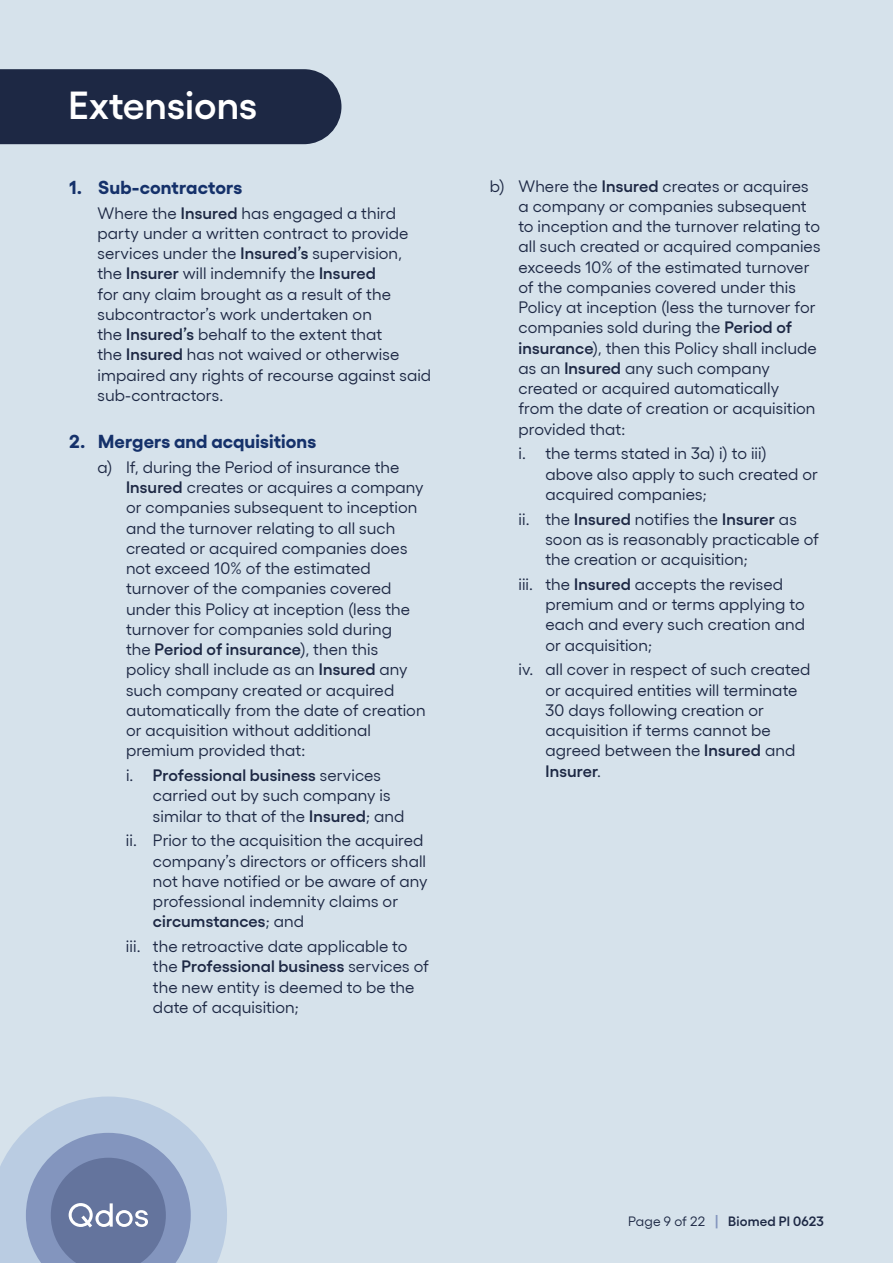
<style>
.page{position:relative;width:893px;height:1263px;background:#d6e2eb}
.page>*{position:absolute;margin:0;border:0;box-sizing:border-box;transform-origin:0 0}
.t1{font:600 39px "Gellix";color:#fff}
.t2{font:700 18.75px "Gellix";letter-spacing:.005em;color:#15316a}
.t3{font:16.5px/20.2px "Gellix";letter-spacing:.005em;color:#1d2844}
.t4{font:600 13.5px "Gellix";letter-spacing:.015em;color:#1d2844}
.s1{font-weight:600}
.s2{font-weight:400}
.s3{font-size:13.8px;color:#8395be}
</style>
<div class="page">
<svg style="left:0;top:1096px;width:227px;height:167px"></svg>
<div style="left:0;top:69px;width:341px;height:75px;background:#1d2844"></div>
<h1 class="t1" style="left:68px;top:75px;width:190px">Extensions</h1>
<p class="t2" style="left:69px;top:172px;width:175px">1. Sub-contractors</p>
<p class="t3" style="left:97px;top:201px;width:335px">Where the <span class="s1">Insured</span> has engaged a third party under a written contract to provide services under the <span class="s1">Insured’s</span> supervision,<br>the <span class="s1">Insurer</span> will indemnify the <span class="s1">Insured<br></span>for any claim brought as a result of the subcontractor’s work undertaken on<br>the <span class="s1">Insured’s</span> behalf to the extent that<br>the <span class="s1">Insured</span> has not waived or otherwise impaired any rights of recourse against said sub-contractors.</p>
<p class="t2" style="left:69px;top:426px;width:249px">2. Mergers and acquisitions</p>
<p class="t3" style="left:126px;top:455px;width:301px;text-indent:-28px">a) If, during the Period of insurance the <span class="s1">Insured</span> creates or acquires a company or companies subsequent to inception and the turnover relating to all such created or acquired companies does not exceed 10% of the estimated turnover of the companies covered under this Policy at inception (less the turnover for companies sold during<br>the <span class="s1">Period of insurance</span>), then this policy shall include as an <span class="s1">Insured</span> any such company created or acquired automatically from the date of creation or acquisition without additional premium provided that:</p>
<p class="t3" style="left:153px;top:763px;width:253px;text-indent:-27px">i. <span class="s1">Professional business</span> services carried out by such company is similar to that of the <span class="s1">Insured</span>; and</p>
<p class="t3" style="left:153px;top:829px;width:276px;text-indent:-27px">ii. Prior to the acquisition the acquired company’s directors or officers shall not have notified or be aware of any professional indemnity claims or <span class="s1">circumstances</span>; and</p>
<p class="t3" style="left:153px;top:934px;width:278px;text-indent:-27px">iii. the retroactive date applicable to the <span class="s1">Professional business</span> services of the new entity is deemed to be the date of acquisition;</p>
<p class="t3" style="left:518px;top:174px;width:304px;text-indent:-28px">b) Where the <span class="s1">Insured</span> creates or acquires a company or companies subsequent to inception and the turnover relating to all such created or acquired companies exceeds 10% of the estimated turnover of the companies covered under this Policy at inception (less the turnover for companies sold during the <span class="s1">Period of insurance</span>), then this Policy shall include as an <span class="s1">Insured</span> any such company created or acquired automatically<br>from the date of creation or acquisition provided that:</p>
<p class="t3" style="left:545px;top:442px;width:274px;text-indent:-27px">i. the terms stated in 3a) i) to iii) above also apply to such created or acquired companies;</p>
<p class="t3" style="left:545px;top:507px;width:275px;text-indent:-27px">ii. the <span class="s1">Insured</span> notifies the <span class="s1">Insurer</span> as soon as is reasonably practicable of the creation or acquisition;</p>
<p class="t3" style="left:545px;top:572px;width:261px;text-indent:-27px">iii. the <span class="s1">Insured</span> accepts the revised premium and or terms applying to each and every such creation and or acquisition;</p>
<p class="t3" style="left:545px;top:658px;width:267px;text-indent:-27px">iv. all cover in respect of such created or acquired entities will terminate<br>30 days following creation or acquisition if terms cannot be agreed between the <span class="s1">Insured</span> and<br><span class="s1">Insurer</span>.</p>
<p class="t4" style="left:628px;top:1211px;width:197px"><span class="s2">Page 9 of 22</span> <span class="s3">|</span> Biomed PI 0623</p>
</div>
